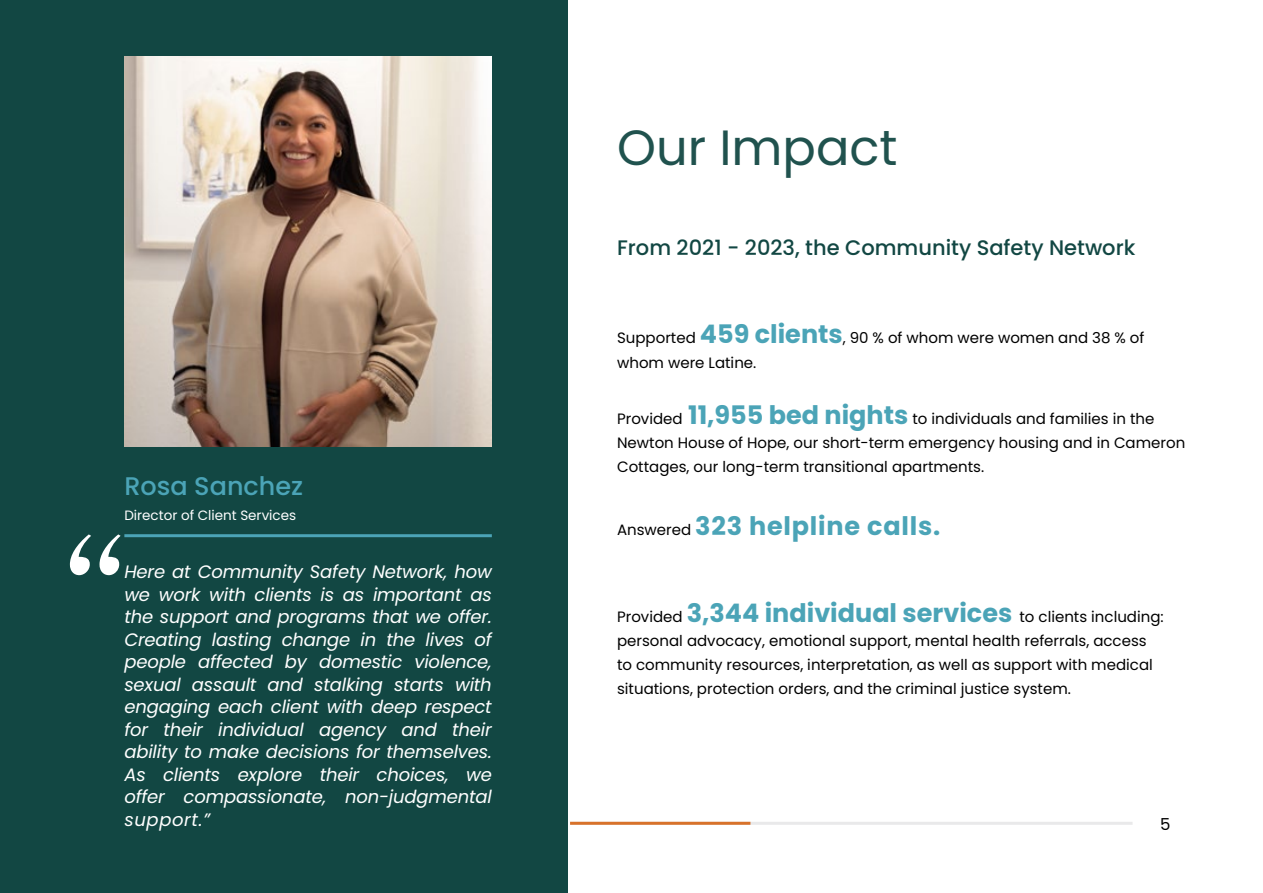
<style>
.page{position:relative;width:1263px;height:893px;background:#fff}
.page>*{position:absolute;margin:0;border:0;box-sizing:border-box;transform-origin:0 0}
.t1{font:italic 195px "Americana BT";color:#fff}
.t2{font:49.5px "Poppins";color:#20524e}
.t3{font:700 25.5px "Poppins";letter-spacing:.03em;color:#4ba4b7}
.t4{font:500 25.5px "Poppins";color:#4ba4b7}
.t5{font:500 21px "Poppins";color:#124743}
.t6{font:italic 18px/22.5px "Poppins";letter-spacing:-.01em;color:#fff;text-align:justify}
.t7{font:16.5px "Poppins";color:#000}
.t8{font:15px/24px "Poppins";color:#000}
.t9{font:13.5px "Poppins";color:#fff}
.s1{font-weight:700;font-size:25.5px;color:#4ba4b7}
.s2{font-weight:400;font-size:15px;color:#000}
</style>
<div class="page">
<div style="left:0;top:0;width:568px;height:893px;background:#124743"></div>
<img style="left:124px;top:56px;width:368px;height:390px">
<hr style="left:124px;top:534px;width:368px;height:3px;background:#4ba4b7">
<hr style="left:570px;top:822px;width:562px;height:3px;background:#e9e9ea">
<hr style="left:570px;top:822px;width:180px;height:3px;background:#d8722a">
<h3 class="t4" style="left:124px;top:471px;width:180px">Rosa Sanchez</h3>
<p class="t9" style="left:124px;top:507px;width:173px">Director of Client Services</p>
<h1 class="t1" style="left:48px;top:485px;width:85px">“</h1>
<p class="t6" style="left:124px;top:561px;width:369px">Here at Community Safety Network, how we work with clients is as important as the support and programs that we offer.<br>Creating lasting change in the lives of people affected by domestic violence, sexual assault and stalking starts with engaging each client with deep respect for their individual agency and their ability to make decisions for themselves.<br>As clients explore their choices, we offer compassionate, non-judgmental support.”</p>
<h2 class="t2" style="left:617px;top:119px;width:282px">Our Impact</h2>
<h3 class="t5" style="left:617px;top:236px;width:520px">From 2021 - 2023, the Community Safety Network</h3>
<p class="t8" style="left:617px;top:325px;width:529px;line-height:25.5px">Supported <span class="s1">459 clients</span>, 90 % of whom were women and 38 % of whom were Latine.</p>
<p class="t8" style="left:617px;top:406px;width:570px">Provided <span class="s1">11,955 bed nights</span> to individuals and families in the<br>Newton House of Hope, our short-term emergency housing and in Cameron<br>Cottages, our long-term transitional apartments.</p>
<h3 class="t3" style="left:617px;top:511px;width:325px"><span class="s2">Answered</span> 323 helpline calls.</h3>
<p class="t8" style="left:617px;top:604px;width:548px">Provided <span class="s1">3,344 individual services</span> to clients including: personal advocacy, emotional support, mental health referrals, access to community resources, interpretation, as well as support with medical situations, protection orders, and the criminal justice system.</p>
<p class="t7" style="left:1160px;top:814px;width:12px">5</p>
</div>
